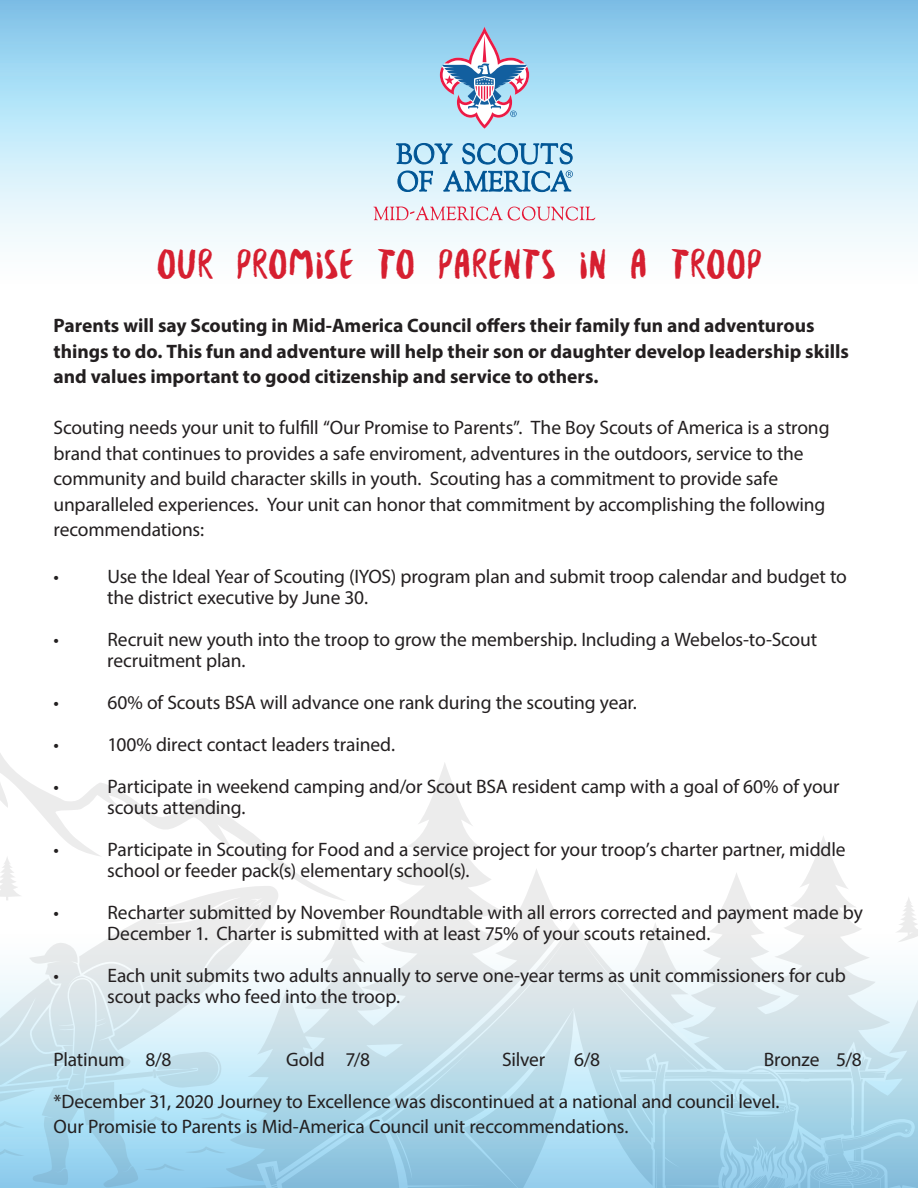
<style>
.page{position:relative;width:918px;height:1188px;background:#fff}
.page>*{position:absolute;margin:0;border:0;box-sizing:border-box;transform-origin:0 0}
.t1{font:45px "Besom";letter-spacing:-.005em;color:#d61f30}
.t2{font:19.5px/25.5px "Myriad Pro";letter-spacing:-.01em;color:#231f20}
.t3{font:700 19.5px/25.5px "Myriad Pro";color:#231f20}
</style>
<div class="page">
<div style="left:0;top:0;width:918px;height:285px;background:linear-gradient(to bottom,#80c9ed,#fff)"></div>
<svg style="left:408px;top:763px;width:510px;height:279px"></svg>
<svg style="left:422px;top:914px;width:464px;height:128px"></svg>
<svg style="left:422px;top:922px;width:365px;height:266px;background:#cde3ec"></svg>
<svg style="left:616px;top:1042px;width:302px;height:146px;background:#c4dfea"></svg>
<svg style="left:619px;top:1048px;width:299px;height:140px;background:#a7d3e7"></svg>
<svg style="left:895px;top:763px;width:23px;height:181px"></svg>
<svg style="left:0;top:753px;width:276px;height:103px"></svg>
<svg style="left:0;top:856px;width:422px;height:332px"></svg>
<svg style="left:440px;top:27px;width:89px;height:102px;background:#aab8d4"></svg>
<svg style="left:373px;top:206px;width:222px;height:15px;background:#e9c6d0"></svg>
<svg style="left:396px;top:139px;width:177px;height:55px;background:#9bc6df"></svg>
<p class="t1" style="left:156px;top:231px;width:607px">OUR PROMISE TO PARENTS IN A TROOP</p>
<p class="t3" style="left:54px;top:312px;width:797px">Parents will say Scouting in Mid-America Council offers their family fun and adventurous things to do. This fun and adventure will help their son or daughter develop leadership skills and values important to good citizenship and service to others.</p>
<p class="t2" style="left:54px;top:415px;width:778px">Scouting needs your unit to fulfill “Our Promise to Parents”. The Boy Scouts of America is a strong brand that continues to provides a safe enviroment, adventures in the outdoors, service to the community and build character skills in youth. Scouting has a commitment to provide safe unparalleled experiences. Your unit can honor that commitment by accomplishing the following recommendations:</p>
<p class="t2" style="left:54px;top:563px;width:7px">•</p>
<p class="t2" style="left:108px;top:563px;width:741px">Use the Ideal Year of Scouting (IYOS) program plan and submit troop calendar and budget to</p>
<p class="t2" style="left:107px;top:584px;width:262px">the district executive by June 30.</p>
<p class="t2" style="left:54px;top:626px;width:7px">•</p>
<p class="t2" style="left:108px;top:626px;width:711px">Recruit new youth into the troop to grow the membership. Including a Webelos-to-Scout</p>
<p class="t2" style="left:107px;top:647px;width:140px">recruitment plan.</p>
<p class="t2" style="left:54px;top:689px;width:7px">•</p>
<p class="t2" style="left:108px;top:689px;width:531px">60% of Scouts BSA will advance one rank during the scouting year.</p>
<p class="t2" style="left:54px;top:731px;width:7px">•</p>
<p class="t2" style="left:108px;top:731px;width:289px">100% direct contact leaders trained.</p>
<p class="t2" style="left:54px;top:773px;width:7px">•</p>
<p class="t2" style="left:108px;top:773px;width:734px">Participate in weekend camping and/or Scout BSA resident camp with a goal of 60% of your</p>
<p class="t2" style="left:107px;top:794px;width:140px">scouts attending.</p>
<p class="t2" style="left:54px;top:836px;width:7px">•</p>
<p class="t2" style="left:108px;top:836px;width:740px">Participate in Scouting for Food and a service project for your troop’s charter partner, middle</p>
<p class="t2" style="left:107px;top:857px;width:364px">school or feeder pack(s) elementary school(s).</p>
<p class="t2" style="left:54px;top:899px;width:7px">•</p>
<p class="t2" style="left:108px;top:899px;width:757px">Recharter submitted by November Roundtable with all errors corrected and payment made by</p>
<p class="t2" style="left:107px;top:920px;width:605px">December 1. Charter is submitted with at least 75% of your scouts retained.</p>
<p class="t2" style="left:54px;top:962px;width:7px">•</p>
<p class="t2" style="left:108px;top:962px;width:740px">Each unit submits two adults annually to serve one-year terms as unit commissioners for cub</p>
<p class="t2" style="left:107px;top:983px;width:295px">scout packs who feed into the troop.</p>
<p class="t2" style="left:54px;top:1046px;width:120px">Platinum 8/8</p>
<p class="t2" style="left:286px;top:1046px;width:86px">Gold 7/8</p>
<p class="t2" style="left:502px;top:1046px;width:45px">Silver</p>
<p class="t2" style="left:574px;top:1046px;width:27px">6/8</p>
<p class="t2" style="left:764px;top:1046px;width:99px">Bronze 5/8</p>
<p class="t2" style="left:54px;top:1088px;width:728px">*December 31, 2020 Journey to Excellence was discontinued at a national and council level.</p>
<p class="t2" style="left:54px;top:1114px;width:577px">Our Promisie to Parents is Mid-America Council unit reccommendations.</p>
</div>
